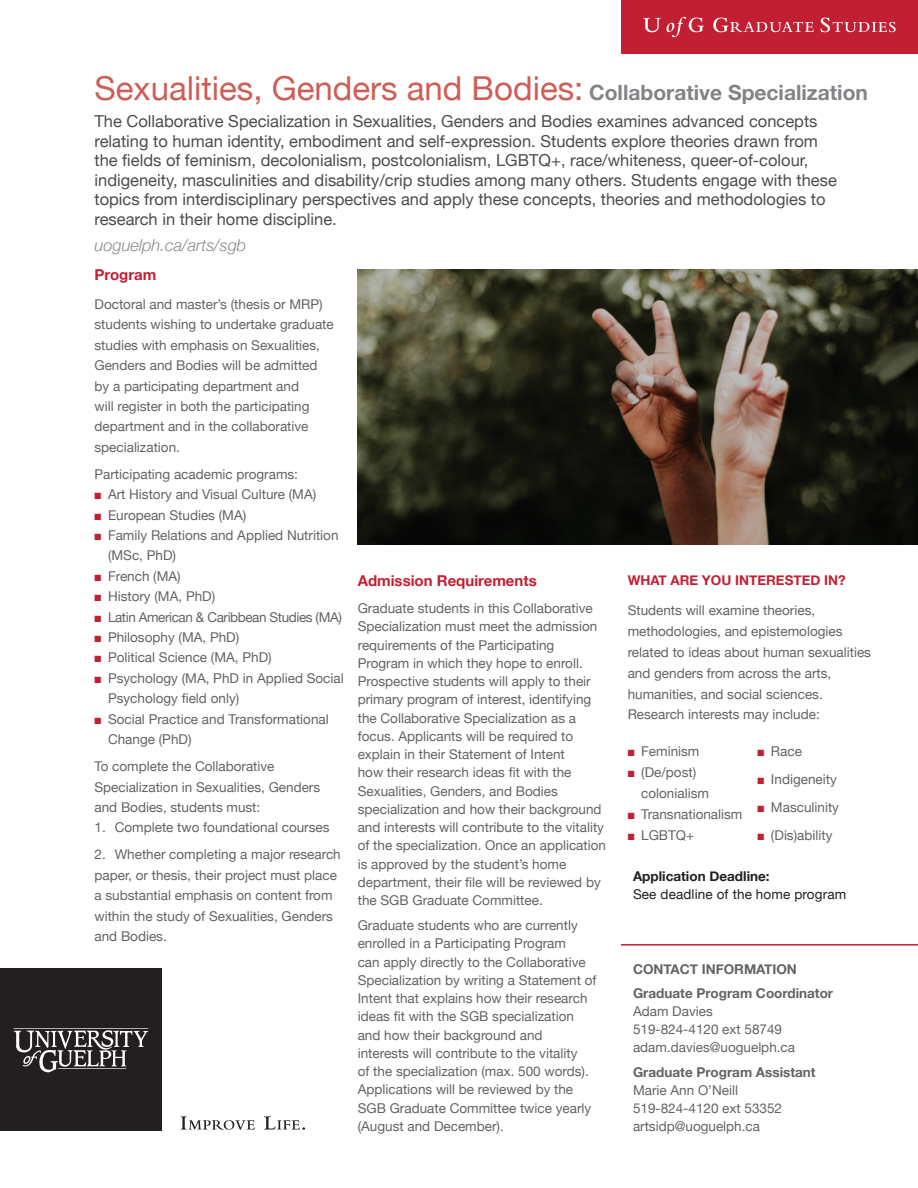
<style>
.page{position:relative;width:918px;height:1188px;background:#fff}
.page>*{position:absolute;margin:0;border:0;box-sizing:border-box;transform-origin:0 0}
.t1{font:33px "Helvetica Neue";color:#ce5e55}
.Introduction__9pt_after{font:16.5px/19.5px "Helvetica Neue";color:#4b4c4d}
.t2{font:italic 300 16.5px "Helvetica Neue";color:#87898c}
.Subhead_1__6pt_after__fine-tune_manually{font:700 15px "Helvetica Neue";color:#c31f32}
.Paragraph{font:13.5px/18.3px "Helvetica Neue";color:#636366}
.Subhead_1__6pt_after__fine-tune_manually-2{font:13.5px/20.9px "Helvetica Neue";color:#636366}
.t3{font:700 13.5px "Helvetica Neue";color:#636366}
.Paragraph-2{font:13.5px "Helvetica Neue";letter-spacing:-.03em;color:#636366}
.t4{font:13.5px "Helvetica Neue";letter-spacing:.01em;color:#231f20}
.Subhead_1__6pt_after__fine-tune_manually-3{font:700 13.5px "Helvetica Neue";color:#c31f32}
.t5{font:700 13.5px "Helvetica Neue";color:#231f20}
.s1{font-weight:700;font-size:21px;color:#818386}
.s2{color:#c31f32}
</style>
<div class="page">
<div style="left:0;top:968px;width:162px;height:163px;background:#231f20"></div>
<svg style="left:13px;top:1028px;width:135px;height:44px"></svg>
<svg style="left:181px;top:1116px;width:74px;height:14px"></svg>
<svg style="left:264px;top:1116px;width:41px;height:14px"></svg>
<div style="left:621px;top:0;width:297px;height:54px;background:#c31f32"></div>
<svg style="left:643px;top:17px;width:253px;height:20px"></svg>
<img style="left:358px;top:269px;width:560px;height:275px">
<hr style="left:621px;top:944px;width:297px;height:2px;background:#c31f32">
<p class="t1" style="left:94px;top:65px;width:775px">Sexualities, Genders and Bodies: <span class="s1">Collaborative Specialization</span></p>
<p class="Introduction__9pt_after" style="left:94px;top:112px;width:744px">The Collaborative Specialization in Sexualities, Genders and Bodies examines advanced concepts relating to human identity, embodiment and self-expression. Students explore theories drawn from the fields of feminism, decolonialism, postcolonialism, LGBTQ+, race/whiteness, queer-of-colour, indigeneity, masculinities and disability/crip studies among many others. Students engage with these topics from interdisciplinary perspectives and apply these concepts, theories and methodologies to research in their home discipline.</p>
<p class="t2" style="left:94px;top:232px;width:153px">uoguelph.ca/arts/sgb</p>
<p class="Subhead_1__6pt_after__fine-tune_manually" style="left:94px;top:262px;width:63px">Program</p>
<p class="Paragraph" style="left:94px;top:295px;width:241px;line-height:20.4px">Doctoral and master’s (thesis or MRP) students wishing to undertake graduate studies with emphasis on Sexualities, Genders and Bodies will be admitted by a participating department and<br>will register in both the participating department and in the collaborative specialization.</p>
<p class="Paragraph" style="left:94px;top:466px;width:205px">Participating academic programs:</p>
<p class="Paragraph" style="left:94px;top:486px;width:223px"><span class="s2">■</span> Art History and Visual Culture (MA)</p>
<p class="Paragraph" style="left:94px;top:506px;width:153px"><span class="s2">■</span> European Studies (MA)</p>
<p class="Paragraph" style="left:108px;top:526px;width:232px;line-height:20.4px;text-indent:-14px"><span class="s2">■</span> Family Relations and Applied Nutrition (MSc, PhD)</p>
<p class="Paragraph" style="left:94px;top:568px;width:88px"><span class="s2">■</span> French (MA)</p>
<p class="Paragraph" style="left:94px;top:588px;width:122px"><span class="s2">■</span> History (MA, PhD)</p>
<p class="Paragraph-2" style="left:94px;top:607px;width:249px"><span class="s2">■</span> Latin American &amp; Caribbean Studies (MA)</p>
<p class="Paragraph" style="left:94px;top:629px;width:146px"><span class="s2">■</span> Philosophy (MA, PhD)</p>
<p class="Paragraph" style="left:94px;top:649px;width:179px"><span class="s2">■</span> Political Science (MA, PhD)</p>
<p class="Paragraph" style="left:108px;top:669px;width:237px;line-height:20.4px;text-indent:-14px"><span class="s2">■</span> Psychology (MA, PhD in Applied Social<br>Psychology field only)</p>
<p class="Paragraph" style="left:108px;top:709px;width:222px;line-height:20.4px;text-indent:-14px"><span class="s2">■</span> Social Practice and Transformational<br>Change (PhD)</p>
<p class="Paragraph" style="left:94px;top:757px;width:227px;line-height:20.4px">To complete the Collaborative<br>Specialization in Sexualities, Genders and Bodies, students must:</p>
<p class="Paragraph" style="left:94px;top:819px;width:237px">1. Complete two foundational courses</p>
<p class="Paragraph" style="left:94px;top:845px;width:248px;line-height:20.4px">2. Whether completing a major research paper, or thesis, their project must place a substantial emphasis on content from within the study of Sexualities, Genders and Bodies.</p>
<p class="Subhead_1__6pt_after__fine-tune_manually" style="left:358px;top:569px;width:181px">Admission Requirements</p>
<p class="Paragraph" style="left:358px;top:600px;width:250px">Graduate students in this Collaborative Specialization must meet the admission requirements of the Participating Program in which they hope to enroll.<br>Prospective students will apply to their primary program of interest, identifying the Collaborative Specialization as a focus. Applicants will be required to explain in their Statement of Intent<br>how their research ideas fit with the Sexualities, Genders, and Bodies specialization and how their background and interests will contribute to the vitality of the specialization. Once an application is approved by the student’s home department, their file will be reviewed by the SGB Graduate Committee.</p>
<p class="Paragraph" style="left:358px;top:917px;width:240px">Graduate students who are currently enrolled in a Participating Program<br>can apply directly to the Collaborative Specialization by writing a Statement of Intent that explains how their research ideas fit with the SGB specialization and how their background and interests will contribute to the vitality<br>of the specialization (max. 500 words).<br>Applications will be reviewed by the SGB Graduate Committee twice yearly (August and December).</p>
<p class="Subhead_1__6pt_after__fine-tune_manually-3" style="left:628px;top:570px;width:219px">WHAT ARE YOU INTERESTED IN?</p>
<p class="Subhead_1__6pt_after__fine-tune_manually-2" style="left:628px;top:600px;width:245px">Students will examine theories, methodologies, and epistemologies related to ideas about human sexualities and genders from across the arts, humanities, and social sciences.<br>Research interests may include:</p>
<p class="Paragraph" style="left:628px;top:743px;width:73px"><span class="s2">■</span> Feminism</p>
<p class="Paragraph" style="left:641px;top:763px;width:69px;line-height:20.9px;text-indent:-14px"><span class="s2">■</span> (De/post) colonialism</p>
<p class="Paragraph" style="left:628px;top:806px;width:116px"><span class="s2">■</span> Transnationalism</p>
<p class="Paragraph" style="left:628px;top:827px;width:68px"><span class="s2">■</span> LGBTQ+</p>
<p class="Paragraph" style="left:757px;top:743px;width:46px"><span class="s2">■</span> Race</p>
<p class="Paragraph" style="left:757px;top:771px;width:81px"><span class="s2">■</span> Indigeneity</p>
<p class="Paragraph" style="left:757px;top:799px;width:83px"><span class="s2">■</span> Masculinity</p>
<p class="Paragraph" style="left:757px;top:827px;width:76px"><span class="s2">■</span> (Dis)ability</p>
<p class="t5" style="left:633px;top:866px;width:138px">Application Deadline:</p>
<p class="t4" style="left:633px;top:884px;width:215px">See deadline of the home program</p>
<p class="t3" style="left:633px;top:958px;width:165px">CONTACT INFORMATION</p>
<p class="t3" style="left:633px;top:983px;width:202px">Graduate Program Coordinator</p>
<p class="Paragraph" style="left:633px;top:1003px;width:164px">Adam Davies<br>519-824-4120 ext 58749 adam.davies@uoguelph.ca</p>
<p class="t3" style="left:633px;top:1062px;width:184px">Graduate Program Assistant</p>
<p class="Paragraph" style="left:633px;top:1082px;width:151px">Marie Ann O’Neill<br>519-824-4120 ext 53352</p>
<p class="Paragraph" style="left:633px;top:1118px;width:129px">artsidp@uoguelph.ca</p>
</div>
